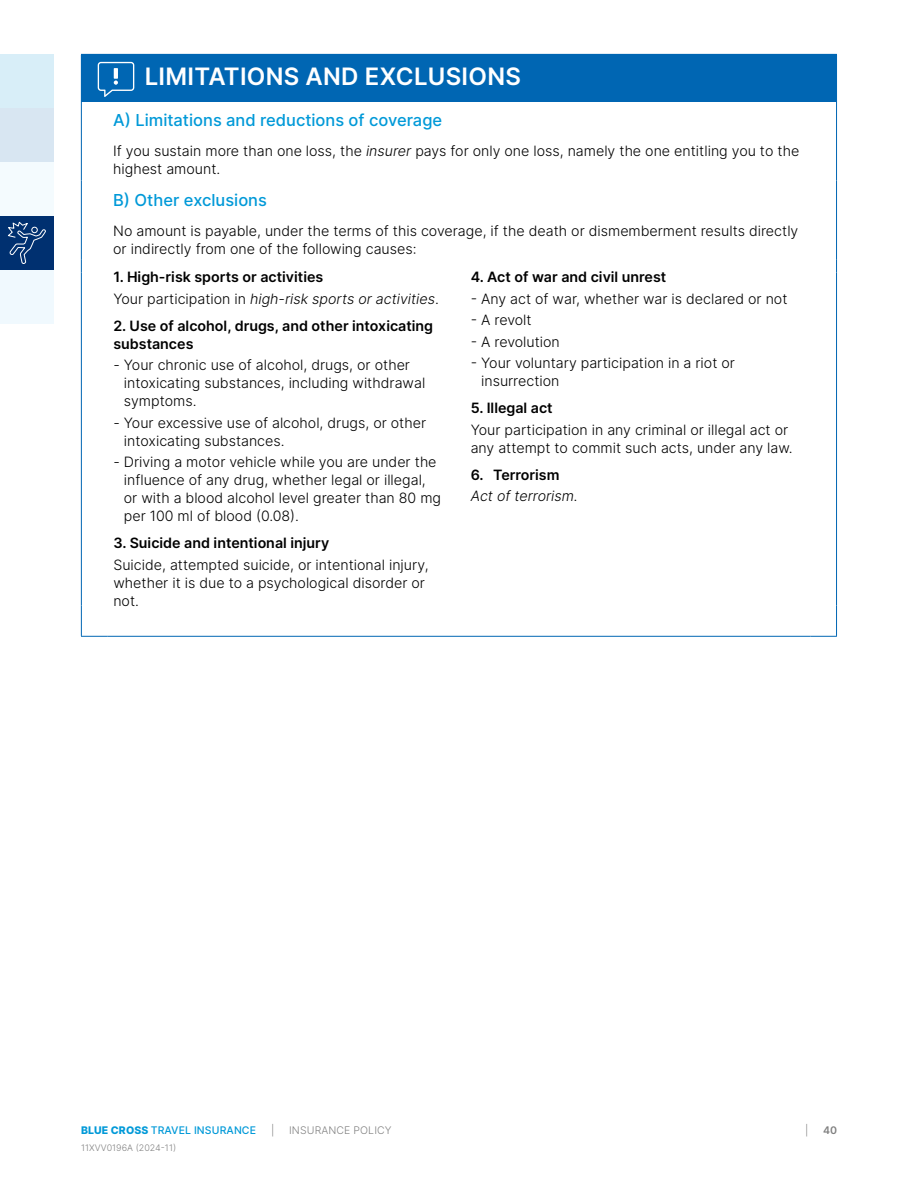
<style>
.page{position:relative;width:918px;height:1188px;background:#fff}
.page>*{position:absolute;margin:0;border:0;box-sizing:border-box;transform-origin:0 0}
.t1{font:600 24px "Inter";letter-spacing:.01em;color:#fff}
.t2{font:500 16.5px "Inter";color:#0099d8}
.t3{font:300 14.25px/18px "Inter";color:#000}
.t4{font:600 14.25px/21.5px "Inter";color:#000}
.t5{font:italic 300 14.25px "Inter";color:#000}
.t6{font:500 10.5px "Inter";letter-spacing:.01em;color:#0099d8}
.t7{font:300 10.5px "Inter";letter-spacing:.01em;color:#808080}
.t8{font:600 10.5px "Inter";color:#808080}
.t9{font:300 9px "Inter";color:#808080}
.s1{font-style:italic}
.s2{font-weight:300}
.s3{font-weight:300;font-style:italic}
.s4{font-weight:800}
</style>
<div class="page">
<div style="left:0;top:216px;width:54px;height:54px;background:#003070"></div>
<svg style="left:8px;top:221px;width:38px;height:43px"></svg>
<div style="left:0;top:54px;width:54px;height:54px;background:#d8eef8"></div>
<div style="left:0;top:108px;width:54px;height:54px;background:#d8e6f2"></div>
<div style="left:0;top:162px;width:54px;height:54px;background:#f4fbfe"></div>
<div style="left:0;top:270px;width:54px;height:54px;background:#f0f9fe"></div>
<div style="left:81px;top:54px;width:756px;height:47px;background:#0066b3"></div>
<hr style="left:81px;top:101px;width:1px;height:34px;background:#0066b3">
<hr style="left:81px;top:135px;width:1px;height:45px;background:#0066b3">
<hr style="left:81px;top:180px;width:1px;height:36px;background:#0066b3">
<hr style="left:81px;top:216px;width:1px;height:44px;background:#0066b3">
<hr style="left:836px;top:101px;width:1px;height:34px;background:#0066b3">
<hr style="left:836px;top:135px;width:1px;height:45px;background:#0066b3">
<hr style="left:836px;top:180px;width:1px;height:36px;background:#0066b3">
<hr style="left:836px;top:216px;width:1px;height:44px;background:#0066b3">
<svg style="left:81px;top:260px;width:1px;height:13px"></svg>
<svg style="left:836px;top:260px;width:1px;height:13px"></svg>
<hr style="left:81px;top:273px;width:1px;height:332px;background:#0066b3">
<hr style="left:836px;top:273px;width:1px;height:332px;background:#0066b3">
<hr style="left:81px;top:605px;width:1px;height:31px;background:#0066b3">
<svg style="left:81px;top:636px;width:26px;height:1px"></svg>
<hr style="left:107px;top:636px;width:704px;height:1px;background:#0066b3">
<hr style="left:836px;top:605px;width:1px;height:31px;background:#0066b3">
<svg style="left:811px;top:636px;width:26px;height:1px"></svg>
<svg style="left:98px;top:62px;width:36px;height:35px"></svg>
<svg style="left:114px;top:68px;width:4px;height:11px"></svg>
<h1 class="t1" style="left:145px;top:58px;width:378px">LIMITATIONS AND EXCLUSIONS</h1>
<p class="t2" style="left:113px;top:108px;width:331px">A) Limitations and reductions of coverage</p>
<p class="t3" style="left:113px;top:141px;width:688px">If you sustain more than one loss, the <span class="s1">insurer</span> pays for only one loss, namely the one entitling you to the highest amount.</p>
<p class="t2" style="left:113px;top:188px;width:155px">B) Other exclusions</p>
<p class="t3" style="left:113px;top:221px;width:687px">No amount is payable, under the terms of this coverage, if the death or dismemberment results directly or indirectly from one of the following causes:</p>
<p class="t4" style="left:113px;top:266px;width:327px">1. High-risk sports or activities<br><span class="s2">Your participation in</span> <span class="s3">high-risk sports or activities</span><span class="s2">.</span></p>
<p class="t4" style="left:113px;top:316px;width:321px;line-height:18px">2. Use of alcohol, drugs, and other intoxicating substances</p>
<p class="t3" style="left:124px;top:356px;width:303px;text-indent:-10px">- Your chronic use of alcohol, drugs, or other intoxicating substances, including withdrawal symptoms.</p>
<p class="t3" style="left:124px;top:413px;width:304px;text-indent:-10px">- Your excessive use of alcohol, drugs, or other intoxicating substances.</p>
<p class="t3" style="left:124px;top:453px;width:319px;text-indent:-10px">- Driving a motor vehicle while you are under the influence of any drug, whether legal or illegal, or with a blood alcohol level greater than 80 mg per 100 ml of blood (0.08).</p>
<p class="t4" style="left:113px;top:532px;width:217px">3. Suicide and intentional injury</p>
<p class="t3" style="left:113px;top:555px;width:317px">Suicide, attempted suicide, or intentional injury, whether it is due to a psychological disorder or not.</p>
<p class="t4" style="left:471px;top:266px;width:197px">4. Act of war and civil unrest</p>
<p class="t3" style="left:471px;top:289px;width:318px">- Any act of war, whether war is declared or not</p>
<p class="t3" style="left:471px;top:311px;width:62px">- A revolt</p>
<p class="t3" style="left:471px;top:332px;width:91px">- A revolution</p>
<p class="t3" style="left:481px;top:354px;width:255px;text-indent:-10px">- Your voluntary participation in a riot or insurrection</p>
<p class="t4" style="left:471px;top:397px;width:83px">5. Illegal act</p>
<p class="t3" style="left:471px;top:420px;width:323px">Your participation in any criminal or illegal act or any attempt to commit such acts, under any law.</p>
<p class="t4" style="left:471px;top:463px;width:90px">6. Terrorism</p>
<p class="t5" style="left:471px;top:486px;width:109px">Act of terrorism.</p>
<p class="t6" style="left:81px;top:1122px;width:177px"><span class="s4">BLUE CROSS</span> TRAVEL INSURANCE</p>
<p class="t7" style="left:271px;top:1123px;width:5px">|</p>
<p class="t7" style="left:289px;top:1123px;width:104px">INSURANCE POLICY</p>
<p class="t7" style="left:805px;top:1123px;width:5px">|</p>
<p class="t8" style="left:823px;top:1122px;width:15px">40</p>
<p class="t9" style="left:81px;top:1142px;width:97px">11XVV0196A (2024-11)</p>
</div>
